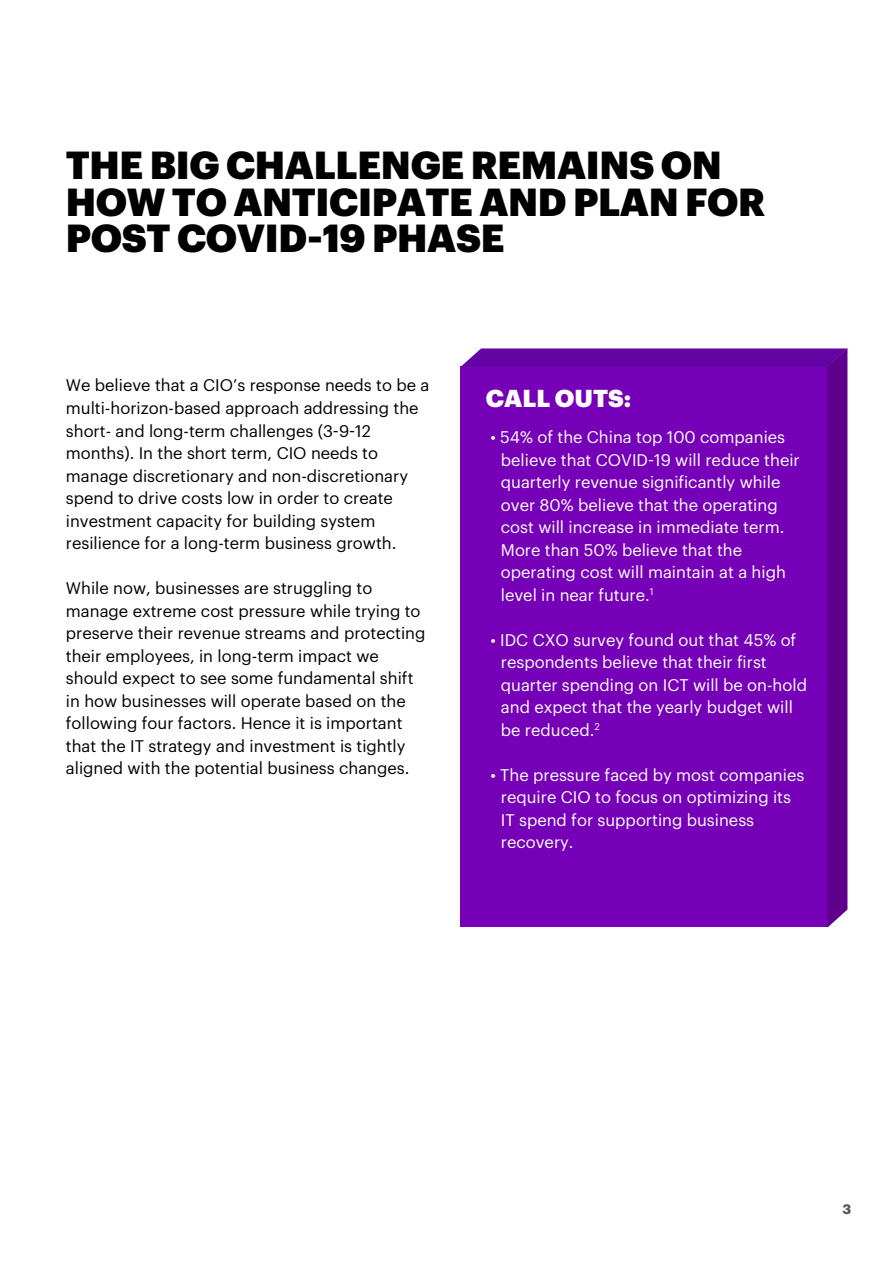
<style>
.page{position:relative;width:893px;height:1263px;background:#fff}
.page>*{position:absolute;margin:0;border:0;box-sizing:border-box;transform-origin:0 0}
.t1{font:900 38.25px/36.6px "Graphik";letter-spacing:-.01em;color:#000}
.t2{font:900 24px "Graphik";color:#fff}
.t3{font:16.5px/22.5px "Graphik";color:#000}
.t4{font:16.5px/22.5px "Graphik";color:#fff}
.t5{font:700 13.5px "Graphik";color:#5a5a5a}
</style>
<div class="page">
<svg style="left:461px;top:348px;width:387px;height:579px;background:#7301b4"></svg>
<h1 class="t1" style="left:66px;top:143px;width:701px">THE BIG CHALLENGE REMAINS ON<br>HOW TO ANTICIPATE AND PLAN FOR<br>POST COVID-19 PHASE</h1>
<p class="t3" style="left:66px;top:373px;width:365px">We believe that a CIO’s response needs to be a multi-horizon-based approach addressing the short- and long-term challenges (3-9-12 months). In the short term, CIO needs to manage discretionary and non-discretionary spend to drive costs low in order to create investment capacity for building system resilience for a long-term business growth.</p>
<p class="t3" style="left:66px;top:575px;width:361px">While now, businesses are struggling to manage extreme cost pressure while trying to preserve their revenue streams and protecting their employees, in long-term impact we should expect to see some fundamental shift in how businesses will operate based on the following four factors. Hence it is important that the IT strategy and investment is tightly aligned with the potential business changes.</p>
<h2 class="t2" style="left:486px;top:380px;width:147px">CALL OUTS:</h2>
<p class="t4" style="left:501px;top:425px;width:300px;text-indent:-10px">• 54% of the China top 100 companies believe that COVID-19 will reduce their quarterly revenue significantly while over 80% believe that the operating cost will increase in immediate term.<br>More than 50% believe that the operating cost will maintain at a high level in near future.<sup>1</sup></p>
<p class="t4" style="left:501px;top:627px;width:308px;text-indent:-10px">• IDC CXO survey found out that 45% of respondents believe that their first quarter spending on ICT will be on-hold and expect that the yearly budget will be reduced.<sup>2</sup></p>
<p class="t4" style="left:501px;top:762px;width:305px;text-indent:-10px">• The pressure faced by most companies require CIO to focus on optimizing its<br>IT spend for supporting business recovery.</p>
<p class="t5" style="left:842px;top:1198px;width:10px">3</p>
</div>
